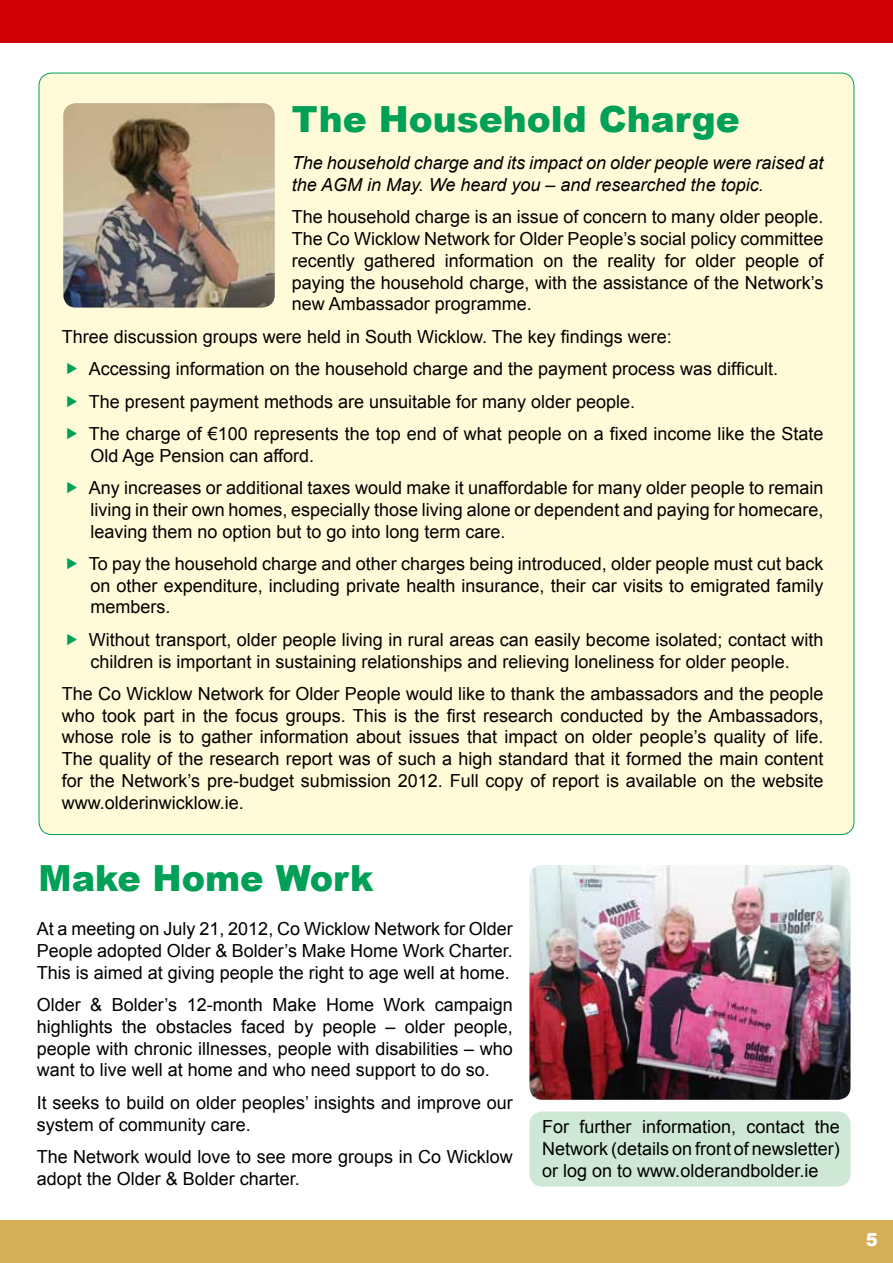
<style>
.page{position:relative;width:893px;height:1263px;background:#fff}
.page>*{position:absolute;margin:0;border:0;box-sizing:border-box;transform-origin:0 0}
.t1{font:900 36px "Arial";color:#00a057}
.t2{font:18px/21.8px "Arial";color:#000;text-align:justify}
.t3{font:italic 18px/21.8px "Arial";color:#000}
.t4{font:900 18px "Arial";color:#fff}
</style>
<div class="page">
<div style="left:529px;top:1111px;width:321px;height:75px;background:#cfe8d5;border-radius:13px"></div>
<div style="left:0;top:1220px;width:893px;height:43px;background:#d5af58"></div>
<div style="left:0;top:0;width:893px;height:43px;background:#ce0006"></div>
<div style="left:39px;top:73px;width:815px;height:761px;background:#fffbd8;border-radius:13px"></div>
<img style="left:63px;top:103px;width:212px;height:205px">
<img style="left:529px;top:865px;width:321px;height:235px">
<h1 class="t1" style="left:292px;top:99px;width:449px">The Household Charge</h1>
<p class="t3" style="left:292px;top:152px;width:533px">The household charge and its impact on older people were raised at the AGM in May. We heard you – and researched the topic.</p>
<p class="t2" style="left:292px;top:206px;width:533px">The household charge is an issue of concern to many older people.<br>The Co Wicklow Network for Older People’s social policy committee recently gathered information on the reality for older people of paying the household charge, with the assistance of the Network’s new Ambassador programme.</p>
<p class="t2" style="left:89px;top:320px;width:736px;line-height:32.4px;text-align:left;text-indent:-27px">Three discussion groups were held in South Wicklow. The key findings were:<br>Accessing information on the household charge and the payment process was difficult.<br>The present payment methods are unsuitable for many older people.<br>The charge of €100 represents the top end of what people on a fixed income like the State</p>
<p class="t2" style="left:89px;top:439px;width:736px;line-height:32.4px">Old Age Pension can afford.<br>Any increases or additional taxes would make it unaffordable for many older people to remain</p>
<p class="t2" style="left:90px;top:499px;width:735px">living in their own homes, especially those living alone or dependent and paying for homecare, leaving them no option but to go into long term care.</p>
<p class="t2" style="left:89px;top:553px;width:736px">To pay the household charge and other charges being introduced, older people must cut back on other expenditure, including private health insurance, their car visits to emigrated family members.</p>
<p class="t2" style="left:89px;top:629px;width:736px">Without transport, older people living in rural areas can easily become isolated; contact with children is important in sustaining relationships and relieving loneliness for older people.</p>
<p class="t2" style="left:62px;top:683px;width:763px">The Co Wicklow Network for Older People would like to thank the ambassadors and the people who took part in the focus groups. This is the first research conducted by the Ambassadors, whose role is to gather information about issues that impact on older people’s quality of life.<br>The quality of the research report was of such a high standard that it formed the main content for the Network’s pre-budget submission 2012. Full copy of report is available on the website www.olderinwicklow.ie.</p>
<h1 class="t1" style="left:39px;top:858px;width:336px">Make Home Work</h1>
<p class="t2" style="left:37px;top:918px;width:478px">At a meeting on July 21, 2012, Co Wicklow Network for Older People adopted Older &amp; Bolder’s Make Home Work Charter.<br>This is aimed at giving people the right to age well at home.</p>
<p class="t2" style="left:37px;top:994px;width:478px">Older &amp; Bolder’s 12-month Make Home Work campaign highlights the obstacles faced by people – older people, people with chronic illnesses, people with disabilities – who want to live well at home and who need support to do so.</p>
<p class="t2" style="left:37px;top:1092px;width:478px">It seeks to build on older peoples’ insights and improve our system of community care.</p>
<p class="t2" style="left:37px;top:1146px;width:478px">The Network would love to see more groups in Co Wicklow adopt the Older &amp; Bolder charter.</p>
<p class="t2" style="left:542px;top:1116px;width:299px">For further information, contact the Network (details on front of newsletter) or log on to www.olderandbolder.ie</p>
<p class="t4" style="left:866px;top:1230px;width:14px">5</p>
</div>
